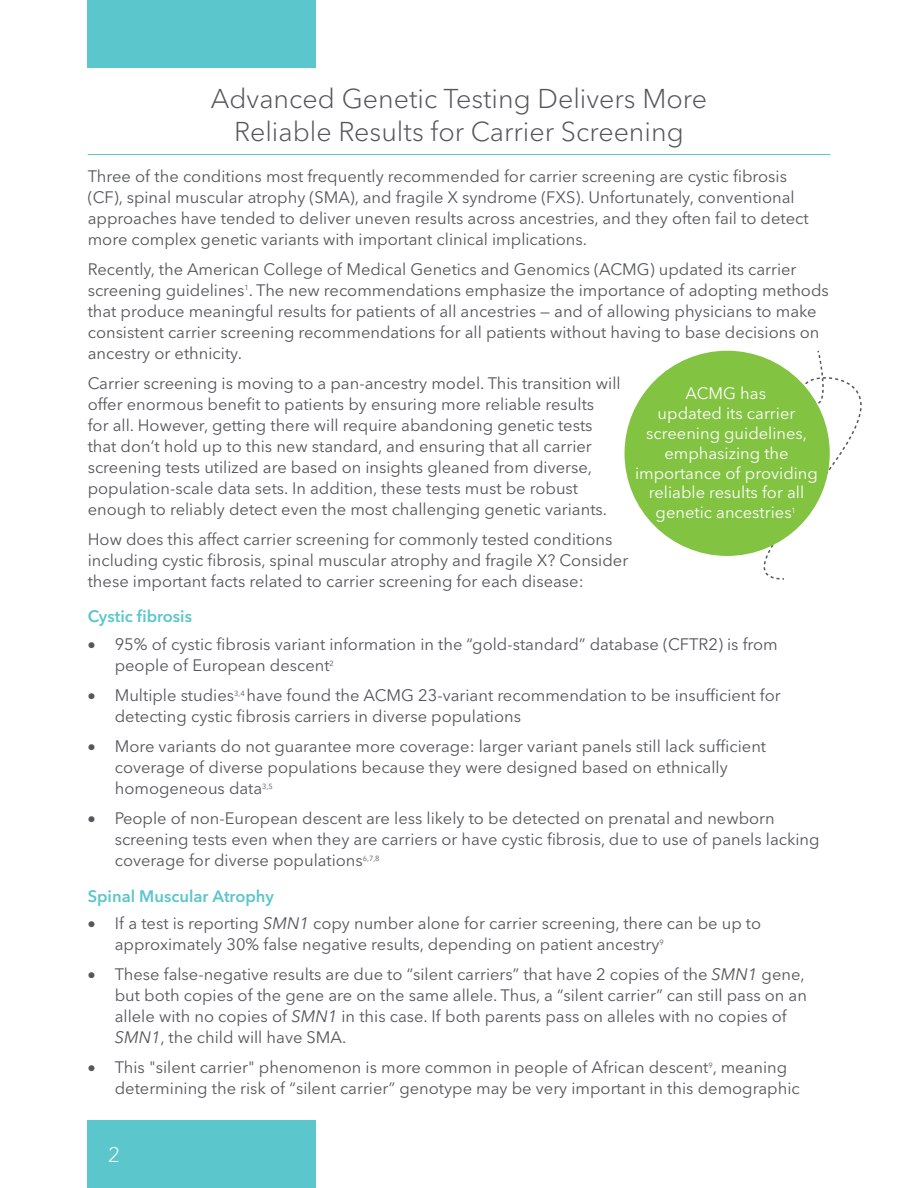
<style>
.page{position:relative;width:918px;height:1188px;background:#fff}
.page>*{position:absolute;margin:0;border:0;box-sizing:border-box;transform-origin:0 0}
.Heading_-_grey{font:300 27px/32.4px "Avenir Next LT Pro";color:#54565b;text-align:center}
.t1{font:300 21px "Avenir Next LT Pro";color:#fff}
.Body{font:16.5px/21px "Avenir Next LT Pro";color:#54565b}
.Page_Title{font:16.5px/19.8px "Avenir Next LT Pro";color:#fff;text-align:center}
.Subheading_-_teal{font:600 16.5px "Avenir Next LT Pro";color:#5bc6cc}
.Body-2{font:7.35px "Avenir Next LT Pro";color:#54565b}
.Page_Title-2{font:7.35px "Avenir Next LT Pro";color:#fff}
.s1{font-style:italic}
</style>
<div class="page">
<div style="left:88px;top:1120px;width:228px;height:68px;background:#5bc6cc"></div>
<div style="left:88px;top:0;width:228px;height:68px;background:#5bc6cc"></div>
<hr style="left:88px;top:154px;width:742px;height:1px;background:#5bc6cc">
<svg style="left:721px;top:350px;width:141px;height:230px"></svg>
<div style="left:625px;top:351px;width:205px;height:205px;background:#82c341;border-radius:50%"></div>
<p class="Heading_-_grey" style="left:211px;top:83px;width:498px">Advanced Genetic Testing Delivers More<br>Reliable Results for Carrier Screening</p>
<p class="Body" style="left:88px;top:166px;width:723px">Three of the conditions most frequently recommended for carrier screening are cystic fibrosis (CF), spinal muscular atrophy (SMA), and fragile X syndrome (FXS). Unfortunately, conventional approaches have tended to deliver uneven results across ancestries, and they often fail to detect more complex genetic variants with important clinical implications.</p>
<p class="Body" style="left:88px;top:259px;width:743px">Recently, the American College of Medical Genetics and Genomics (ACMG) updated its carrier screening guidelines . The new recommendations emphasize the importance of adopting methods</p>
<p class="Body-2" style="left:244px;top:283px;width:6px">1</p>
<p class="Body" style="left:88px;top:301px;width:733px">that produce meaningful results for patients of all ancestries — and of allowing physicians to make consistent carrier screening recommendations for all patients without having to base decisions on ancestry or ethnicity.</p>
<p class="Body" style="left:88px;top:373px;width:534px">Carrier screening is moving to a pan-ancestry model. This transition will offer enormous benefit to patients by ensuring more reliable results<br>for all. However, getting there will require abandoning genetic tests that don’t hold up to this new standard, and ensuring that all carrier screening tests utilized are based on insights gleaned from diverse, population-scale data sets. In addition, these tests must be robust enough to reliably detect even the most challenging genetic variants.</p>
<p class="Body" style="left:88px;top:529px;width:542px">How does this affect carrier screening for commonly tested conditions including cystic fibrosis, spinal muscular atrophy and fragile X? Consider these important facts related to carrier screening for each disease:</p>
<p class="Subheading_-_teal" style="left:88px;top:607px;width:106px">Cystic fibrosis</p>
<p class="Body" style="left:115px;top:634px;width:665px;text-indent:-27px">• 95% of cystic fibrosis variant information in the “gold-standard” database (CFTR2) is from people of European descent</p>
<p class="Page_Title" style="left:635px;top:384px;width:184px">ACMG has<br>updated its carrier screening guidelines, emphasizing the importance of providing reliable results for all genetic ancestries</p>
<p class="Page_Title-2" style="left:792px;top:506px;width:6px">1</p>
<p class="Body-2" style="left:330px;top:659px;width:6px">2</p>
<p class="Body" style="left:115px;top:685px;width:668px;text-indent:132px">have found the ACMG 23-variant recommendation to be insufficient for detecting cystic fibrosis carriers in diverse populations</p>
<p class="Body" style="left:115px;top:736px;width:653px;text-indent:-27px">• More variants do not guarantee more coverage: larger variant panels still lack sufficient coverage of diverse populations because they were designed based on ethnically homogeneous data</p>
<p class="Body" style="left:88px;top:685px;width:148px">• Multiple studies</p>
<p class="Body-2" style="left:234px;top:689px;width:12px">3,4</p>
<p class="Body-2" style="left:262px;top:782px;width:12px">3,5</p>
<p class="Body" style="left:115px;top:808px;width:706px;text-indent:-27px">• People of non-European descent are less likely to be detected on prenatal and newborn screening tests even when they are carriers or have cystic fibrosis, due to use of panels lacking coverage for diverse populations</p>
<p class="Body-2" style="left:363px;top:854px;width:18px">6,7,8</p>
<p class="Subheading_-_teal" style="left:88px;top:886px;width:188px">Spinal Muscular Atrophy</p>
<p class="Body" style="left:115px;top:913px;width:648px;text-indent:-27px">• If a test is reporting <span class="s1">SMN1</span> copy number alone for carrier screening, there can be up to approximately 30% false negative results, depending on patient ancestry</p>
<p class="Body-2" style="left:659px;top:938px;width:6px">9</p>
<p class="Body" style="left:115px;top:964px;width:694px;text-indent:-27px">• These false-negative results are due to “silent carriers” that have 2 copies of the <span class="s1">SMN1</span> gene, but both copies of the gene are on the same allele. Thus, a “silent carrier” can still pass on an allele with no copies of <span class="s1">SMN1</span> in this case. If both parents pass on alleles with no copies of <span class="s1">SMN1</span>, the child will have SMA.</p>
<p class="Body" style="left:88px;top:1057px;width:701px">• This "silent carrier" phenomenon is more common in people of African descent , meaning</p>
<p class="Body-2" style="left:708px;top:1061px;width:6px">9</p>
<p class="Body" style="left:115px;top:1078px;width:687px">determining the risk of “silent carrier” genotype may be very important in this demographic</p>
<p class="t1" style="left:108px;top:1142px;width:14px">2</p>
</div>
